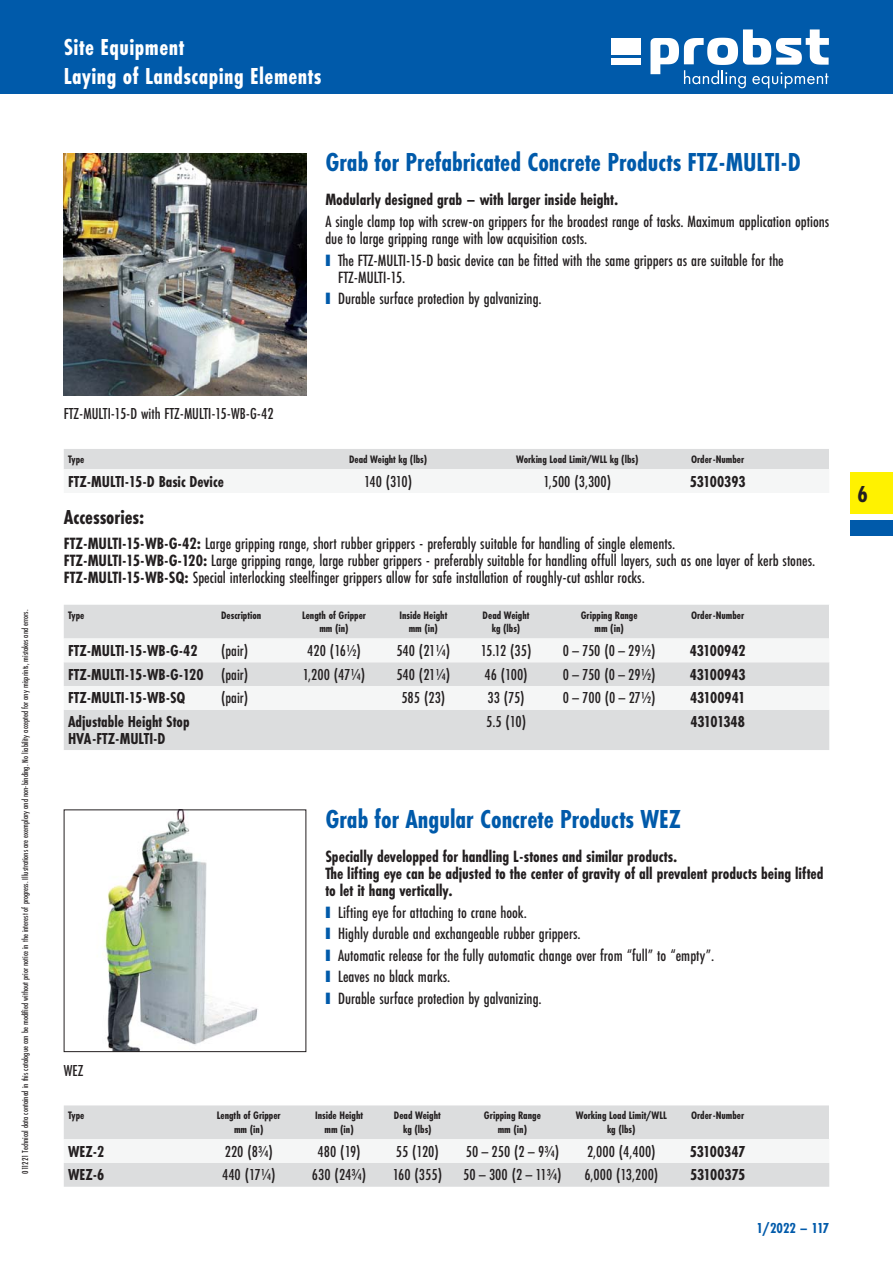
<style>
.page{position:relative;width:893px;height:1263px;background:#fff}
.page>*{position:absolute;margin:0;border:0;box-sizing:border-box;transform-origin:0 0}
.t1{font:700 27px "Futura PT Cond";color:#005aaa}
.t2{font:700 24px/28.5px "Futura PT Cond";letter-spacing:.02em;color:#fff}
.t3{font:700 24px "Futura PT Cond";color:#231f20}
.t4{font:700 21px "Futura PT Cond";color:#231f20}
.t5{font:500 16.95px/17.2px "Futura PT Cond";color:#231f20}
.t6{font:700 16.95px/17.2px "Futura PT Cond";color:#231f20}
.t7{font:500 16.5px "Futura PT Cond";color:#231f20}
.t8{font:700 16.5px/16.5px "Futura PT Cond";color:#231f20}
.t9{font:700 16.5px "Futura PT Cond";letter-spacing:-.03em;color:#231f20}
.t10{font:700 15px "Futura PT Cond";color:#005aaa}
.t11{font:700 11.25px/13.5px "Futura PT Cond";color:#231f20;text-align:center}
.t12{font:500 9px "Futura PT Cond";color:#231f20}
.s1{font-family:"Arial";font-weight:400;font-size:24.6px;color:#005aaa}
.s2{font-weight:700}
.s3{font-weight:500}
</style>
<div class="page">
<div style="left:0;top:0;width:893px;height:94px;background:#005aaa"></div>
<div style="left:611px;top:38px;width:29px;height:17px;background:#fff"></div>
<div style="left:611px;top:58px;width:29px;height:7px;background:#fff"></div>
<svg style="left:650px;top:29px;width:179px;height:59px"></svg>
<div style="left:850px;top:472px;width:43px;height:42px;background:#fff200"></div>
<div style="left:850px;top:520px;width:43px;height:16px;background:#005aaa"></div>
<img style="left:64px;top:153px;width:242px;height:242px">
<div style="left:64px;top:449px;width:765px;height:20px;background:#dcddde"></div>
<div style="left:64px;top:605px;width:765px;height:145px;background:#dcddde"></div>
<svg style="left:64px;top:639px;width:765px;height:71px;fill:#f5f6f6"></svg>
<img style="left:102px;top:812px;width:156px;height:238px">
<div style="left:64px;top:1105px;width:765px;height:82px;background:#dcddde"></div>
<div style="left:64px;top:1139px;width:765px;height:24px;background:#f5f6f6"></div>
<h2 class="t2" style="left:64px;top:34px;width:259px">Site Equipment<br>Laying of Landscaping Elements</h2>
<h1 class="t1" style="left:325px;top:149px;width:477px">Grab for Prefabricated Concrete Products FTZ-MULTI-D</h1>
<p class="t6" style="left:325px;top:192px;width:294px">Modularly designed grab – with larger inside height.</p>
<p class="t5" style="left:325px;top:213px;width:505px">A single clamp top with screw-on grippers for the broadest range of tasks. Maximum application options due to large gripping range with low acquisition costs.</p>
<p class="t5" style="left:338px;top:252px;width:447px;text-indent:-13px"><span class="s1">■</span> The FTZ-MULTI-15-D basic device can be fitted with the same grippers as are suitable for the<br>FTZ-MULTI-15.</p>
<p class="t5" style="left:325px;top:291px;width:218px"><span class="s1">■</span> Durable surface protection by galvanizing.</p>
<p class="t12" style="left:21px;top:1174px;width:566px;rotate:-90deg">011221 Technical data contained in this catalogue can be modified without prior notice in the interest of progress. Illustrations are exemplary and non- binding. No liability accepted for any misprints, mistakes and errors.</p>
<p class="t7" style="left:64px;top:405px;width:211px">FTZ-MULTI-15-D with FTZ-MULTI-15-WB-G-42</p>
<p class="t11" style="left:68px;top:453px;width:18px">Type</p>
<p class="t11" style="left:349px;top:453px;width:80px">Dead Weight kg (lbs)</p>
<p class="t11" style="left:516px;top:453px;width:124px">Working Load Limit/WLL kg (lbs)</p>
<p class="t11" style="left:691px;top:453px;width:55px">Order- Number</p>
<p class="t8" style="left:68px;top:473px;width:157px">FTZ- MULTI- 15- D Basic Device</p>
<p class="t7" style="left:364px;top:473px;width:50px">140 (310)</p>
<p class="t7" style="left:543px;top:473px;width:69px">1,500 (3,300)</p>
<p class="t8" style="left:690px;top:473px;width:57px">53100393</p>
<p class="t4" style="left:64px;top:507px;width:82px">Accessories:</p>
<p class="t5" style="left:64px;top:535px;width:753px"><span class="s2">FTZ- MULTI- 15- WB- G- 42:</span> Large gripping range, short rubber grippers - preferably suitable for handling of single elements.<br><span class="s2">FTZ- MULTI- 15- WB- G- 120:</span> Large gripping range, large rubber grippers - preferably suitable for handling offull layers, such as one layer of kerb stones.<br><span class="s2">FTZ- MULTI- 15- WB- SQ:</span> Special interlocking steelfinger grippers allow for safe installation of roughly-cut ashlar rocks.</p>
<p class="t11" style="left:68px;top:609px;width:18px">Type</p>
<p class="t11" style="left:221px;top:609px;width:42px">Description</p>
<p class="t11" style="left:302px;top:609px;width:65px">Length of Gripper mm (in)</p>
<p class="t11" style="left:399px;top:609px;width:49px">Inside Height mm (in)</p>
<p class="t11" style="left:483px;top:609px;width:48px">Dead Weight kg (lbs)</p>
<p class="t11" style="left:581px;top:609px;width:58px">Gripping Range mm (in)</p>
<p class="t11" style="left:691px;top:609px;width:55px">Order- Number</p>
<p class="t8" style="left:68px;top:643px;width:131px">FTZ- MULTI- 15- WB- G- 42</p>
<p class="t7" style="left:221px;top:642px;width:29px">(pair)</p>
<p class="t7" style="left:307px;top:642px;width:55px">420 (16½)</p>
<p class="t7" style="left:396px;top:642px;width:55px">540 (21¼)</p>
<p class="t7" style="left:481px;top:642px;width:52px">15.12 (35)</p>
<p class="t7" style="left:563px;top:642px;width:94px">0 – 750 (0 – 29½)</p>
<p class="t8" style="left:690px;top:643px;width:57px">43100942</p>
<p class="t8" style="left:68px;top:666px;width:182px">FTZ- MULTI- 15- WB- G- 120 <span class="s3">(pair)</span></p>
<p class="t7" style="left:303px;top:666px;width:64px">1,200 (47¼)</p>
<p class="t7" style="left:396px;top:666px;width:55px">540 (21¼)</p>
<p class="t7" style="left:484px;top:666px;width:45px">46 (100)</p>
<p class="t7" style="left:563px;top:666px;width:94px">0 – 750 (0 – 29½)</p>
<p class="t8" style="left:690px;top:666px;width:57px">43100943</p>
<p class="t8" style="left:68px;top:690px;width:119px">FTZ- MULTI- 15- WB- SQ</p>
<p class="t7" style="left:221px;top:690px;width:29px">(pair)</p>
<p class="t7" style="left:401px;top:690px;width:45px">585 (23)</p>
<p class="t7" style="left:487px;top:690px;width:39px">33 (75)</p>
<p class="t7" style="left:563px;top:690px;width:94px">0 – 700 (0 – 27½)</p>
<p class="t8" style="left:690px;top:690px;width:57px">43100941</p>
<p class="t8" style="left:68px;top:714px;width:123px">Adjustable Height Stop<br>HVA- FTZ- MULTI- D</p>
<p class="t7" style="left:486px;top:713px;width:42px">5.5 (10)</p>
<p class="t9" style="left:690px;top:713px;width:56px">43101348</p>
<p class="t7" style="left:64px;top:1062px;width:21px">WEZ</p>
<h1 class="t1" style="left:325px;top:805px;width:357px">Grab for Angular Concrete Products WEZ</h1>
<p class="t6" style="left:325px;top:848px;width:500px">Specially developped for handling L-stones and similar products.<br>The lifting eye can be adjusted to the center of gravity of all prevalent products being lifted to let it hang vertically.</p>
<p class="t5" style="left:325px;top:904px;width:203px"><span class="s1">■</span> Lifting eye for attaching to crane hook.</p>
<p class="t5" style="left:325px;top:926px;width:257px"><span class="s1">■</span> Highly durable and exchangeable rubber grippers.</p>
<p class="t5" style="left:325px;top:947px;width:390px"><span class="s1">■</span> Automatic release for the fully automatic change over from “full” to “empty”.</p>
<p class="t5" style="left:325px;top:969px;width:126px"><span class="s1">■</span> Leaves no black marks.</p>
<p class="t5" style="left:325px;top:990px;width:218px"><span class="s1">■</span> Durable surface protection by galvanizing.</p>
<p class="t11" style="left:68px;top:1109px;width:18px">Type</p>
<p class="t11" style="left:217px;top:1109px;width:65px">Length of Gripper mm (in)</p>
<p class="t11" style="left:315px;top:1109px;width:49px">Inside Height mm (in)</p>
<p class="t11" style="left:394px;top:1109px;width:48px">Dead Weight kg (lbs)</p>
<p class="t11" style="left:484px;top:1109px;width:58px">Gripping Range mm (in)</p>
<p class="t11" style="left:576px;top:1109px;width:93px">Working Load Limit/WLL kg (lbs)</p>
<p class="t11" style="left:691px;top:1109px;width:55px">Order- Number</p>
<p class="t8" style="left:68px;top:1143px;width:38px">WEZ- 2</p>
<p class="t7" style="left:225px;top:1143px;width:50px">220 (8¾)</p>
<p class="t7" style="left:318px;top:1143px;width:45px">480 (19)</p>
<p class="t7" style="left:396px;top:1143px;width:45px">55 (120)</p>
<p class="t7" style="left:466px;top:1143px;width:95px">50 – 250 (2 – 9¾)</p>
<p class="t7" style="left:587px;top:1143px;width:70px">2,000 (4,400)</p>
<p class="t8" style="left:690px;top:1143px;width:57px">53100347</p>
<p class="t8" style="left:68px;top:1167px;width:38px">WEZ- 6</p>
<p class="t7" style="left:222px;top:1167px;width:55px">440 (17¼)</p>
<p class="t7" style="left:312px;top:1167px;width:56px">630 (24¾)</p>
<p class="t7" style="left:393px;top:1167px;width:51px">160 (355)</p>
<p class="t7" style="left:463px;top:1167px;width:100px">50 – 300 (2 – 11¾)</p>
<p class="t7" style="left:584px;top:1167px;width:75px">6,000 (13,200)</p>
<p class="t8" style="left:690px;top:1167px;width:57px">53100375</p>
<p class="t10" style="left:756px;top:1221px;width:74px">1/2022 – 117</p>
<h2 class="t3" style="left:857px;top:482px;width:12px">6</h2>
</div>
